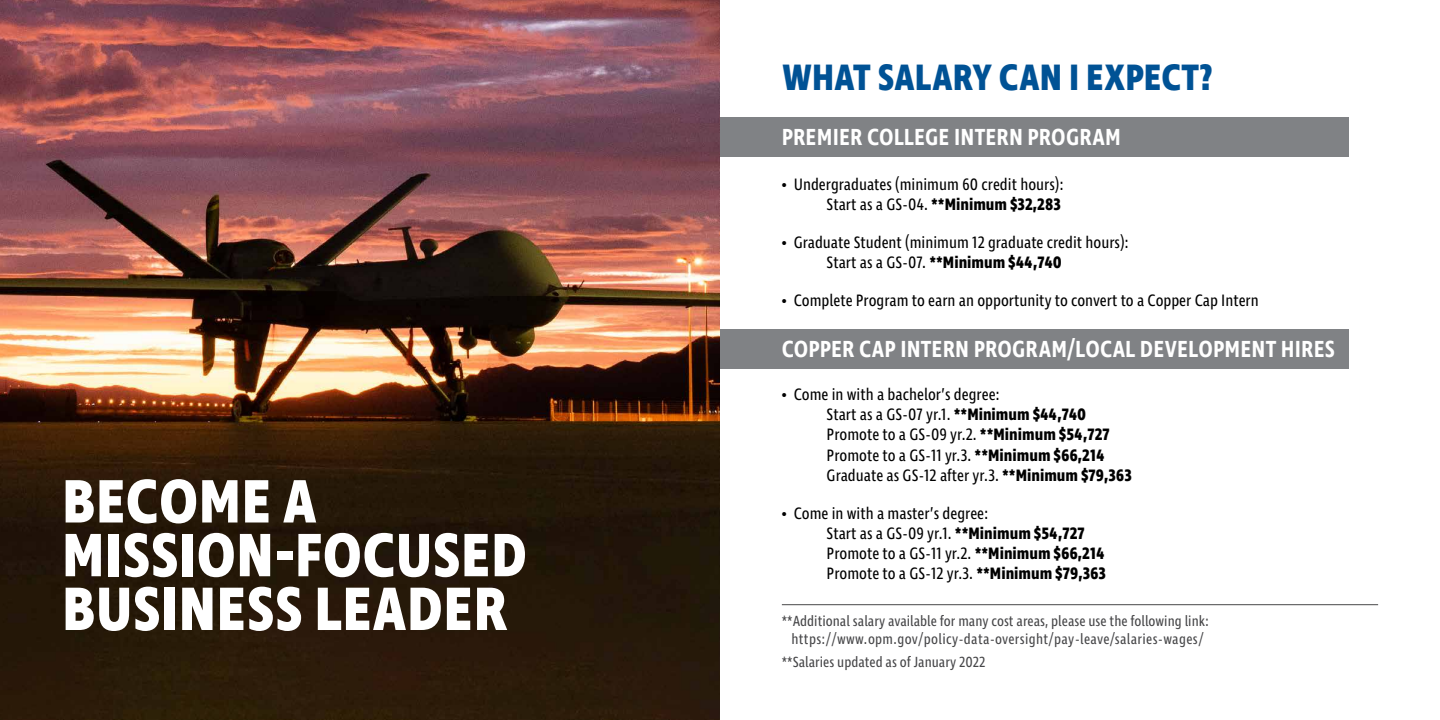
<style>
.page{position:relative;width:1440px;height:720px;background:#fff}
.page>*{position:absolute;margin:0;border:0;box-sizing:border-box;transform-origin:0 0}
.t1{font:700 62.5px/53.8px "Ingra Cd";letter-spacing:.01em;color:#fff}
.t2{font:700 37.5px "Ingra Cd";letter-spacing:.005em;color:#005295}
.t3{font:600 23.75px "Ingra Cd";letter-spacing:.005em;color:#fff}
.t4{font:16.88px/20.2px "Ingra Cd";color:#000}
.t5{font:15px/18.8px "Ingra Cd";color:#474749;text-align:center}
.s1{font-weight:700}
</style>
<div class="page">
<img style="left:0;top:0;width:720px;height:720px">
<hr style="left:782px;top:604px;width:596px;height:1px;background:#474749">
<div style="left:720px;top:330px;width:628px;height:39px;background:#808285"></div>
<div style="left:720px;top:117px;width:628px;height:40px;background:#808285"></div>
<h1 class="t1" style="left:62px;top:478px;width:466px">BECOME A<br>MISSION-FOCUSED<br>BUSINESS LEADER</h1>
<h2 class="t2" style="left:782px;top:54px;width:432px">WHAT SALARY CAN I EXPECT?</h2>
<h3 class="t3" style="left:782px;top:122px;width:341px">PREMIER COLLEGE INTERN PROGRAM</h3>
<p class="t4" style="left:782px;top:175px;width:284px;text-align:right">• Undergraduates (minimum 60 credit hours):<br>Start as a GS-04. <span class="s1">**Minimum $32,283</span></p>
<p class="t4" style="left:827px;top:233px;width:304px;text-indent:-45px">• Graduate Student (minimum 12 graduate credit hours):<br>Start as a GS-07. <span class="s1">**Minimum $44,740</span></p>
<p class="t4" style="left:782px;top:291px;width:479px">• Complete Program to earn an opportunity to convert to a Copper Cap Intern</p>
<h3 class="t3" style="left:782px;top:334px;width:555px">COPPER CAP INTERN PROGRAM/LOCAL DEVELOPMENT HIRES</h3>
<p class="t4" style="left:827px;top:385px;width:307px;text-indent:-45px">• Come in with a bachelor’s degree:<br>Start as a GS-07 yr.1. <span class="s1">**Minimum $44,740<br></span>Promote to a GS-09 yr.2. <span class="s1">**Minimum $54,727<br></span>Promote to a GS-11 yr.3. <span class="s1">**Minimum $66,214<br></span>Graduate as GS-12 after yr.3. <span class="s1">**Minimum $79,363</span></p>
<p class="t4" style="left:827px;top:504px;width:281px;text-indent:-45px">• Come in with a master’s degree:<br>Start as a GS-09 yr.1. <span class="s1">**Minimum $54,727<br></span>Promote to a GS-11 yr.2. <span class="s1">**Minimum $66,214<br></span>Promote to a GS-12 yr.3. <span class="s1">**Minimum $79,363</span></p>
<p class="t5" style="left:782px;top:612px;width:429px">**Additional salary available for many cost areas, please use the following link: https://www.opm.gov/policy-data-oversight/pay-leave/salaries-wages/</p>
<p class="t5" style="left:782px;top:653px;width:205px">**Salaries updated as of January 2022</p>
</div>
